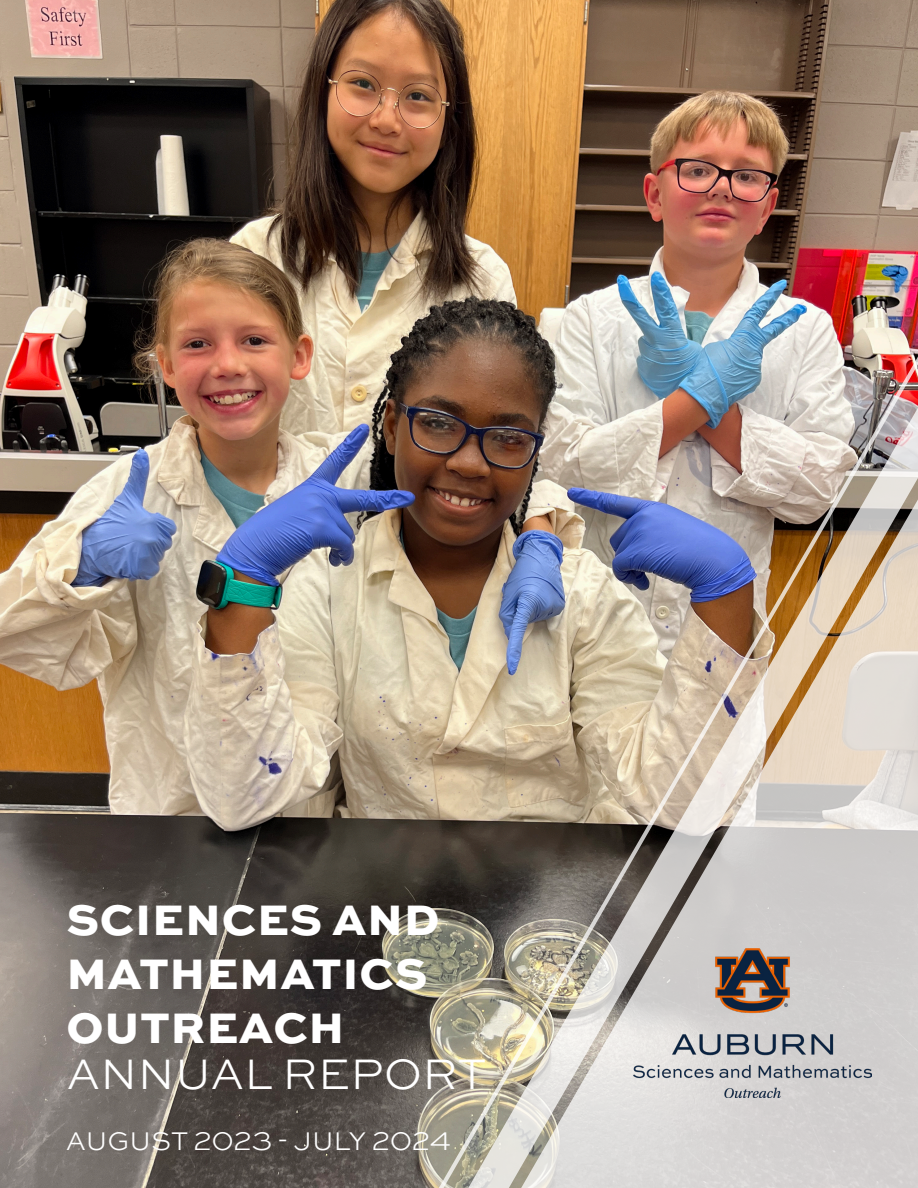
<style>
.page{position:relative;width:918px;height:1188px;background:#fff}
.page>*{position:absolute;margin:0;border:0;box-sizing:border-box;transform-origin:0 0}
.t1{font:800 45px/54px "Sweet Sans Pro";letter-spacing:.02em;color:#fff}
.t2{font:300 45px "Sweet Sans Pro";color:#fff}
.t3{font:300 27px "Sweet Sans Pro";letter-spacing:-.015em;color:#fff}
</style>
<div class="page">
<img style="left:0;top:0;width:918px;height:1188px">
<img style="left:436px;top:302px;width:482px;height:886px">
<img style="left:634px;top:949px;width:238px;height:148px">
<p class="t1" style="left:66px;top:889px;width:375px">SCIENCES AND</p>
<p class="t1" style="left:66px;top:943px;width:362px">MATHEMATICS<br>OUTREACH</p>
<p class="t2" style="left:66px;top:1043px;width:422px">ANNUAL REPORT</p>
<p class="t3" style="left:66px;top:1122px;width:386px">AUGUST 2023 - JULY 2024</p>
</div>
